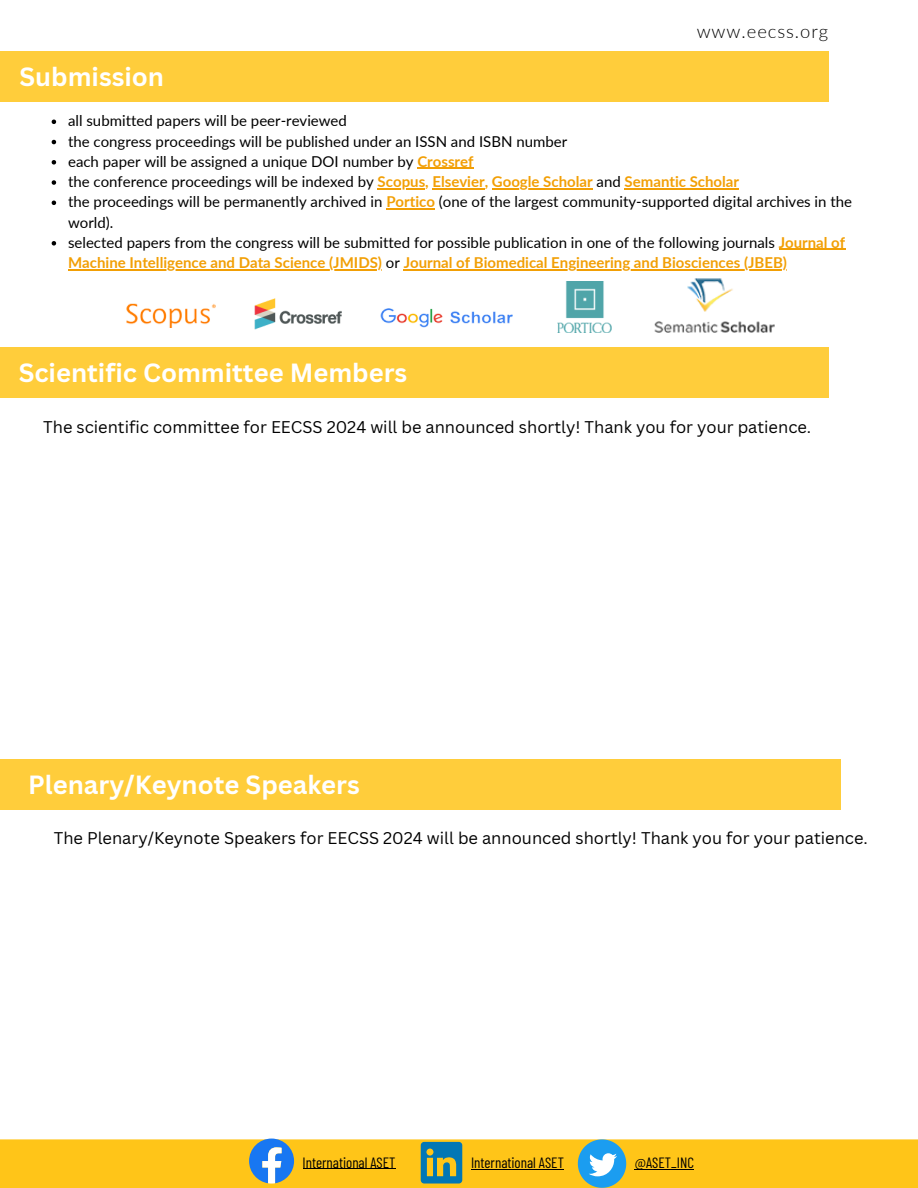
<style>
.page{position:relative;width:918px;height:1188px;background:#fff}
.page>*{position:absolute;margin:0;border:0;box-sizing:border-box;transform-origin:0 0}
.t1{font:700 25.65px "Canva Sans";color:#fff}
.t2{font:300 18.3px "Lato";letter-spacing:.05em;color:#000}
.t3{font:16.5px "Canva Sans";color:#000}
.t4{font:700 15px/20.2px "Lato";color:#f29f05}
.t5{font:15px/20.2px "Lato";color:#000}
.t6{font:14.85px "Barlow Condensed";color:#000}
.s1{font-weight:700;color:#f29f05}
.s2{font-weight:400;color:#000}
</style>
<div class="page">
<div style="left:0;top:51px;width:829px;height:51px;background:#ffcd3b"></div>
<div style="left:0;top:1139px;width:918px;height:49px;background:#ffc518"></div>
<svg style="left:52px;top:120px;width:4px;height:4px"></svg>
<svg style="left:52px;top:140px;width:4px;height:4px"></svg>
<svg style="left:52px;top:160px;width:4px;height:5px"></svg>
<hr style="left:417px;top:168px;width:57px;height:1px;background:#f29f05">
<svg style="left:52px;top:180px;width:4px;height:5px"></svg>
<hr style="left:378px;top:188px;width:47px;height:1px;background:#f29f05">
<hr style="left:432px;top:188px;width:53px;height:1px;background:#f29f05">
<hr style="left:492px;top:188px;width:101px;height:1px;background:#f29f05">
<hr style="left:625px;top:188px;width:114px;height:1px;background:#f29f05">
<svg style="left:52px;top:201px;width:4px;height:4px"></svg>
<hr style="left:386px;top:208px;width:49px;height:2px;background:#f29f05">
<svg style="left:52px;top:241px;width:4px;height:5px"></svg>
<hr style="left:779px;top:249px;width:66px;height:1px;background:#f29f05">
<hr style="left:68px;top:269px;width:314px;height:1px;background:#f29f05">
<hr style="left:404px;top:269px;width:383px;height:1px;background:#f29f05">
<div style="left:0;top:347px;width:829px;height:51px;background:#ffcd3b"></div>
<div style="left:0;top:759px;width:840px;height:51px;background:#ffcd3b"></div>
<img style="left:380px;top:308px;width:133px;height:20px">
<img style="left:254px;top:298px;width:88px;height:32px">
<img style="left:557px;top:281px;width:55px;height:52px">
<img style="left:126px;top:303px;width:90px;height:25px">
<img style="left:654px;top:278px;width:121px;height:55px">
<svg style="left:249px;top:1139px;width:45px;height:45px"></svg>
<svg style="left:421px;top:1142px;width:41px;height:42px;background:#418a8d"></svg>
<svg style="left:578px;top:1139px;width:48px;height:49px;background:#72b6c4"></svg>
<hr style="left:471px;top:1169px;width:93px;height:1px;background:#000">
<hr style="left:635px;top:1169px;width:59px;height:1px;background:#000">
<hr style="left:303px;top:1168px;width:93px;height:1px;background:#000">
<p class="t1" style="left:19px;top:59px;width:146px">Submission</p>
<p class="t2" style="left:697px;top:20px;width:133px">www.eecss.org</p>
<p class="t5" style="left:68px;top:110px;width:280px">all submitted papers will be peer-reviewed</p>
<p class="t5" style="left:68px;top:131px;width:501px">the congress proceedings will be published under an ISSN and ISBN number</p>
<p class="t5" style="left:68px;top:151px;width:407px">each paper will be assigned a unique DOI number by <span class="s1">Crossref</span></p>
<p class="t4" style="left:68px;top:171px;width:673px"><span class="s2">the conference proceedings will be indexed by</span> Scopus, Elsevier, Google Scholar <span class="s2">and</span> Semantic Scholar</p>
<p class="t5" style="left:68px;top:191px;width:785px">the proceedings will be permanently archived in <span class="s1">Portico</span> (one of the largest community-supported digital archives in the world).</p>
<p class="t4" style="left:68px;top:232px;width:779px"><span class="s2">selected papers from the congress will be submitted for possible publication in one of the following journals</span> Journal of<br>Machine Intelligence and Data Science (JMIDS) <span class="s2">or</span> Journal of Biomedical Engineering and Biosciences (JBEB)</p>
<p class="t1" style="left:19px;top:355px;width:390px">Scientific Committee Members</p>
<p class="t3" style="left:43px;top:415px;width:770px">The scientific committee for EECSS 2024 will be announced shortly! Thank you for your patience.</p>
<p class="t1" style="left:28px;top:767px;width:333px">Plenary/Keynote Speakers</p>
<p class="t3" style="left:54px;top:827px;width:816px">The Plenary/Keynote Speakers for EECSS 2024 will be announced shortly! Thank you for your patience.</p>
<p class="t6" style="left:303px;top:1153px;width:94px">International ASET</p>
<p class="t6" style="left:471px;top:1154px;width:94px">International ASET</p>
<p class="t6" style="left:635px;top:1154px;width:61px">@ASET_INC</p>
</div>
